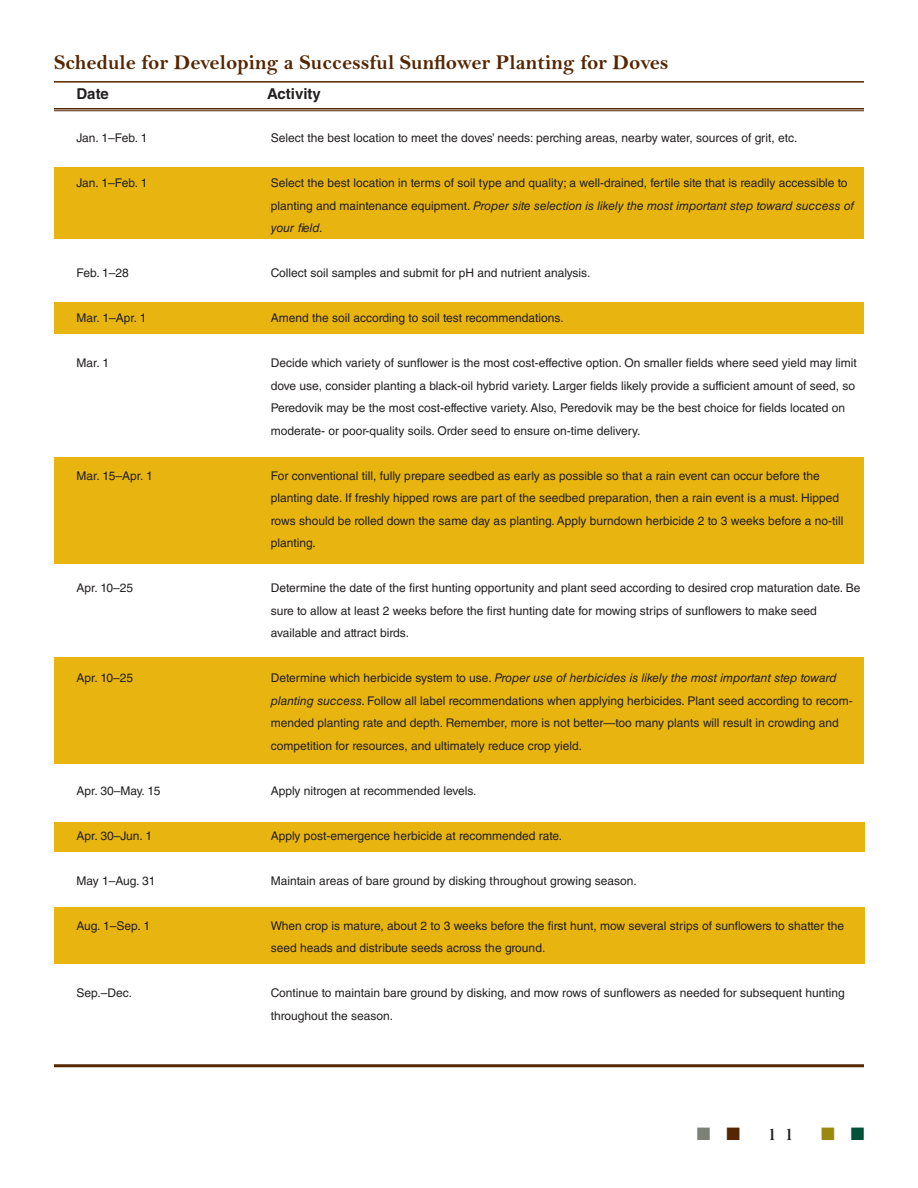
<style>
.page{position:relative;width:918px;height:1188px;background:#fff}
.page>*{position:absolute;margin:0;border:0;box-sizing:border-box;transform-origin:0 0}
.t1{font:700 21px "Bell MT Std";color:#552602}
.t2{font:700 18px "Americana Std";color:#221f1f}
.t3{font:700 15px "Helvetica LT Std";color:#221f1f}
.t4{font:12px/22.5px "Helvetica LT Std";color:#221f1f}
.s1{font-style:italic}
</style>
<div class="page">
<div style="left:54px;top:908px;width:810px;height:56px;background:#e8b510"></div>
<div style="left:54px;top:822px;width:810px;height:30px;background:#e8b510"></div>
<div style="left:54px;top:657px;width:810px;height:107px;background:#e8b510"></div>
<div style="left:54px;top:457px;width:810px;height:106px;background:#e8b510"></div>
<div style="left:54px;top:302px;width:810px;height:31px;background:#e8b510"></div>
<div style="left:54px;top:167px;width:810px;height:72px;background:#e8b510"></div>
<hr style="left:54px;top:108px;width:810px;height:2px;background:#552602">
<hr style="left:54px;top:110px;width:810px;height:1px;background:#552602">
<hr style="left:54px;top:81px;width:810px;height:2px;background:#552602">
<hr style="left:54px;top:1064px;width:810px;height:3px;background:#552602">
<h1 class="t1" style="left:54px;top:54px;width:616px">Schedule for Developing a Successful Sunflower Planting for Doves</h1>
<p class="t3" style="left:76px;top:88px;width:34px">Date</p>
<p class="t3" style="left:267px;top:88px;width:55px">Activity</p>
<p class="t4" style="left:77px;top:128px;width:72px">Jan. 1–Feb. 1</p>
<p class="t4" style="left:271px;top:128px;width:528px">Select the best location to meet the doves’ needs: perching areas, nearby water, sources of grit, etc.</p>
<p class="t4" style="left:77px;top:173px;width:72px">Jan. 1–Feb. 1</p>
<p class="t4" style="left:271px;top:173px;width:585px">Select the best location in terms of soil type and quality; a well-drained, fertile site that is readily accessible to planting and maintenance equipment. <span class="s1">Proper site selection is likely the most important step toward success of your field.</span></p>
<p class="t4" style="left:77px;top:263px;width:54px">Feb. 1–28</p>
<p class="t4" style="left:271px;top:263px;width:321px">Collect soil samples and submit for pH and nutrient analysis.</p>
<p class="t4" style="left:77px;top:308px;width:72px">Mar. 1–Apr. 1</p>
<p class="t4" style="left:271px;top:308px;width:294px">Amend the soil according to soil test recommendations.</p>
<p class="t4" style="left:77px;top:353px;width:34px">Mar. 1</p>
<p class="t4" style="left:271px;top:353px;width:588px">Decide which variety of sunflower is the most cost-effective option. On smaller fields where seed yield may limit dove use, consider planting a black-oil hybrid variety. Larger fields likely provide a sufficient amount of seed, so Peredovik may be the most cost-effective variety. Also, Peredovik may be the best choice for fields located on moderate- or poor-quality soils. Order seed to ensure on-time delivery.</p>
<p class="t4" style="left:77px;top:465px;width:78px">Mar. 15–Apr. 1</p>
<p class="t4" style="left:271px;top:465px;width:574px">For conventional till, fully prepare seedbed as early as possible so that a rain event can occur before the planting date. If freshly hipped rows are part of the seedbed preparation, then a rain event is a must. Hipped rows should be rolled down the same day as planting. Apply burndown herbicide 2 to 3 weeks before a no-till planting.</p>
<p class="t4" style="left:77px;top:578px;width:58px">Apr. 10–25</p>
<p class="t4" style="left:271px;top:578px;width:591px">Determine the date of the first hunting opportunity and plant seed according to desired crop maturation date. Be sure to allow at least 2 weeks before the first hunting date for mowing strips of sunflowers to make seed available and attract birds.</p>
<p class="t4" style="left:77px;top:668px;width:58px">Apr. 10–25</p>
<p class="t4" style="left:271px;top:668px;width:584px">Determine which herbicide system to use. <span class="s1">Proper use of herbicides is likely the most important step toward planting success.</span> Follow all label recommendations when applying herbicides. Plant seed according to recom&shy;mended planting rate and depth. Remember, more is not better—too many plants will result in crowding and competition for resources, and ultimately reduce crop yield.</p>
<p class="t4" style="left:77px;top:780px;width:85px">Apr. 30–May. 15</p>
<p class="t4" style="left:271px;top:780px;width:207px">Apply nitrogen at recommended levels.</p>
<p class="t4" style="left:77px;top:825px;width:77px">Apr. 30–Jun. 1</p>
<p class="t4" style="left:271px;top:825px;width:293px">Apply post-emergence herbicide at recommended rate.</p>
<p class="t4" style="left:77px;top:870px;width:81px">May 1–Aug. 31</p>
<p class="t4" style="left:271px;top:870px;width:368px">Maintain areas of bare ground by disking throughout growing season.</p>
<p class="t4" style="left:77px;top:915px;width:75px">Aug. 1–Sep. 1</p>
<p class="t4" style="left:271px;top:915px;width:575px">When crop is mature, about 2 to 3 weeks before the first hunt, mow several strips of sunflowers to shatter the seed heads and distribute seeds across the ground.</p>
<p class="t4" style="left:77px;top:983px;width:57px">Sep.–Dec.</p>
<p class="t4" style="left:271px;top:983px;width:576px">Continue to maintain bare ground by disking, and mow rows of sunflowers as needed for subsequent hunting throughout the season.</p>
<h2 class="t2" style="left:766px;top:1123px;width:30px">1 1</h2>
</div>
